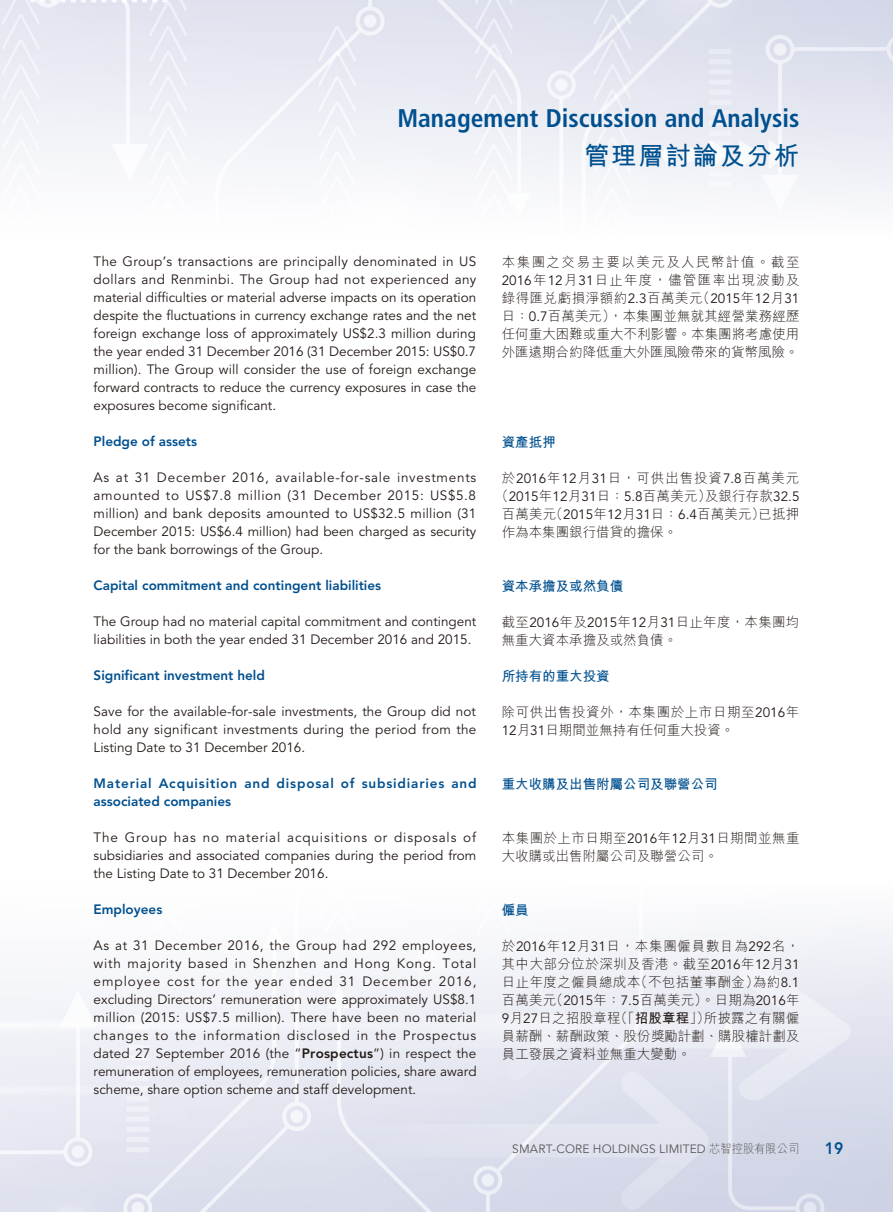
<style>
.page{position:relative;width:893px;height:1212px;background:#fff}
.page>*{position:absolute;margin:0;border:0;box-sizing:border-box;transform-origin:0 0}
.t1{font:700 condensed 25.5px "Frutiger LT Std";color:#00508f}
.t2{font:700 25.5px "M Hei HK";letter-spacing:.065em;color:#00508f}
.t3{font:800 16.5px "Avenir LT Std";color:#00508f;scale:.95 1}
.t4{font:13.5px/18px "Avenir LT Std";color:#231916;text-align:justify}
.t5{font:300 13.5px/18px "M Hei HK";color:#231916;text-align:justify}
.t6{font:800 13.5px "Avenir LT Std";color:#00508f}
.t7{font:800 13.5px/18px "Avenir LT Std";letter-spacing:.06em;color:#00508f}
.t8{font:300 13.5px/18px "M Hei HK";letter-spacing:.045em;color:#231916}
.t9{font:700 13.5px "M Hei HK";color:#00508f}
.t10{font:300 13.5px "M Hei HK";letter-spacing:.065em;color:#231916}
.t11{font:12px "Avenir LT Std";letter-spacing:.015em;color:#595857}
.s1{font-weight:800}
.s2{font-family:"Avenir LT Std";font-weight:400}
.s3{font-weight:700}
.s4{font-family:"M Hei HK";font-weight:300}
</style>
<div class="page">
<img style="left:0;top:927px;width:893px;height:285px">
<img style="left:0;top:0;width:893px;height:198px">
<h1 class="t1" style="left:397px;top:103px;width:404px">Management Discussion and Analysis</h1>
<h1 class="t2" style="left:584px;top:137px;width:217px">管理層討論及分析</h1>
<p class="t4" style="left:94px;top:253px;width:384px">The Group’s transactions are principally denominated in US dollars and Renminbi. The Group had not experienced any material difficulties or material adverse impacts on its operation despite the fluctuations in currency exchange rates and the net foreign exchange loss of approximately US$2.3 million during the year ended 31 December 2016 (31 December 2015: US$0.7 million). The Group will consider the use of foreign exchange forward contracts to reduce the currency exposures in case the exposures become significant.</p>
<p class="t6" style="left:94px;top:434px;width:105px">Pledge of assets</p>
<p class="t4" style="left:94px;top:469px;width:384px">As at 31 December 2016, available-for-sale investments amounted to US$7.8 million (31 December 2015: US$5.8 million) and bank deposits amounted to US$32.5 million (31<br>December 2015: US$6.4 million) had been charged as security for the bank borrowings of the Group.</p>
<p class="t6" style="left:94px;top:578px;width:289px">Capital commitment and contingent liabilities</p>
<p class="t4" style="left:94px;top:613px;width:384px">The Group had no material capital commitment and contingent liabilities in both the year ended 31 December 2016 and 2015.</p>
<p class="t6" style="left:94px;top:668px;width:173px">Significant investment held</p>
<p class="t4" style="left:94px;top:703px;width:384px">Save for the available-for-sale investments, the Group did not hold any significant investments during the period from the Listing Date to 31 December 2016.</p>
<p class="t7" style="left:94px;top:775px;width:384px">Material Acquisition and disposal of subsidiaries and associated companies</p>
<p class="t4" style="left:94px;top:829px;width:384px">The Group has no material acquisitions or disposals of subsidiaries and associated companies during the period from the Listing Date to 31 December 2016.</p>
<p class="t6" style="left:94px;top:902px;width:70px">Employees</p>
<p class="t4" style="left:94px;top:937px;width:384px">As at 31 December 2016, the Group had 292 employees, with majority based in Shenzhen and Hong Kong. Total employee cost for the year ended 31 December 2016, excluding Directors’ remuneration were approximately US$8.1 million (2015: US$7.5 million). There have been no material changes to the information disclosed in the Prospectus dated 27 September 2016 (the “<span class="s1">Prospectus</span>”) in respect the remuneration of employees, remuneration policies, share award scheme, share option scheme and staff development.</p>
<p class="t5" style="left:502px;top:253px;width:299px">本集團之交易主要以美元及人民幣計值。截至<span class="s2">2016</span>年<span class="s2">12</span>月<span class="s2">31</span>日止年度，儘管匯率出現波動及錄得匯兌虧損淨額約<span class="s2">2.3</span>百萬美元（<span class="s2">2015</span>年<span class="s2">12</span>月<span class="s2">31</span>日：<span class="s2">0.7</span>百萬美元），本集團並無就其經營業務經歷任何重大困難或重大不利影響。本集團將考慮使用外匯遠期合約降低重大外匯風險帶來的貨幣風險。</p>
<p class="t9" style="left:502px;top:432px;width:55px">資產抵押</p>
<p class="t10" style="left:502px;top:471px;width:299px">於<span class="s2">2016</span>年<span class="s2">12</span>月<span class="s2">31</span>日，可供出售投資<span class="s2">7.8</span>百萬美元</p>
<p class="t5" style="left:495px;top:487px;width:306px">（<span class="s2">2015</span>年<span class="s2">12</span>月<span class="s2">31</span>日：<span class="s2">5.8</span>百萬美元）及銀行存款<span class="s2">32.5</span></p>
<p class="t5" style="left:502px;top:505px;width:299px">百萬美元（<span class="s2">2015</span>年<span class="s2">12</span>月<span class="s2">31</span>日：<span class="s2">6.4</span>百萬美元）已抵押</p>
<p class="t5" style="left:502px;top:523px;width:177px">作為本集團銀行借貸的擔保。</p>
<p class="t9" style="left:502px;top:576px;width:123px">資本承擔及或然負債</p>
<p class="t5" style="left:502px;top:613px;width:299px">截至<span class="s2">2016</span>年及<span class="s2">2015</span>年<span class="s2">12</span>月<span class="s2">31</span>日止年度，本集團均無重大資本承擔及或然負債。</p>
<p class="t9" style="left:502px;top:666px;width:109px">所持有的重大投資</p>
<p class="t8" style="left:502px;top:703px;width:299px">除可供出售投資外，本集團於上市日期至<span class="s2">2016</span>年<br><span class="s2">12</span>月<span class="s2">31</span>日期間並無持有任何重大投資。</p>
<p class="t9" style="left:502px;top:774px;width:217px">重大收購及出售附屬公司及聯營公司</p>
<p class="t5" style="left:502px;top:829px;width:299px">本集團於上市日期至<span class="s2">2016</span>年<span class="s2">12</span>月<span class="s2">31</span>日期間並無重大收購或出售附屬公司及聯營公司。</p>
<p class="t9" style="left:502px;top:900px;width:28px">僱員</p>
<p class="t5" style="left:502px;top:937px;width:299px">於<span class="s2">2016</span>年<span class="s2">12</span>月<span class="s2">31</span>日，本集團僱員數目為<span class="s2">292</span>名，其中大部分位於深圳及香港。截至<span class="s2">2016</span>年<span class="s2">12</span>月<span class="s2">31</span>日止年度之僱員總成本（不包括董事酬金）為約<span class="s2">8.1</span>百萬美元（<span class="s2">2015</span>年：<span class="s2">7.5</span>百萬美元）。日期為<span class="s2">2016</span>年<span class="s2">9</span>月<span class="s2">27</span>日之招股章程（「<span class="s3">招股章程</span>」）所披露之有關僱員薪酬、薪酬政策、股份獎勵計劃、購股權計劃及員工發展之資料並無重大變動。</p>
<p class="t11" style="left:512px;top:1142px;width:289px">SMART-CORE HOLDINGS LIMITED <span class="s4">芯智控股有限公司</span></p>
<p class="t3" style="left:825px;top:1139px;width:21px">19</p>
</div>
